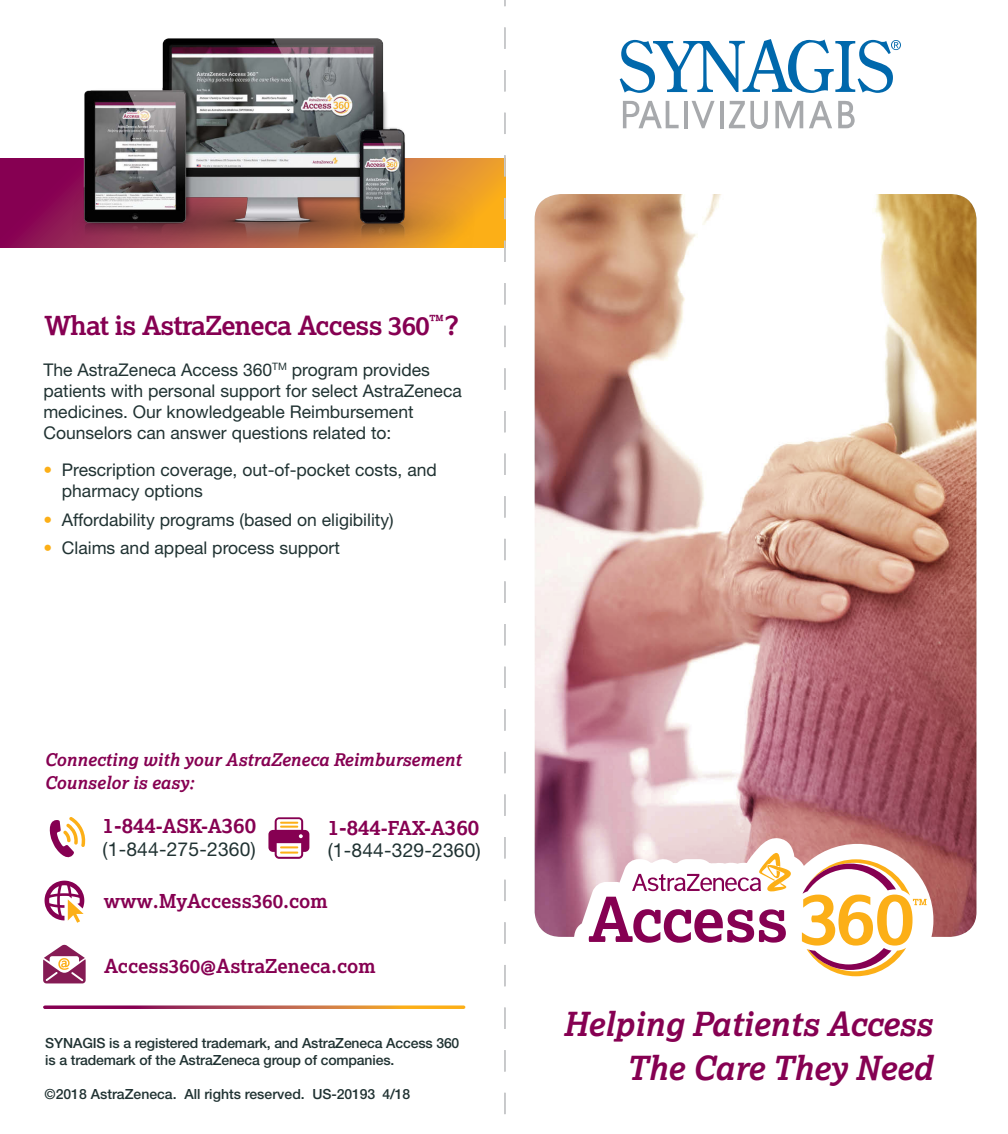
<style>
.page{position:relative;width:1008px;height:1134px;background:#fff}
.page>*{position:absolute;margin:0;border:0;box-sizing:border-box;transform-origin:0 0}
.t1{font:italic 700 33.25px/43.8px "Lexia Da Ma";letter-spacing:-.005em;color:#860052;text-align:right}
.t2{font:700 26.25px "Lexia";letter-spacing:-.025em;color:#860052}
.t3{font:700 21px "Lexia";color:#860052}
.t4{font:700 19.25px "Lexia";color:#860052}
.t5{font:19.25px "Helvetica Neue LT Std";letter-spacing:.01em;color:#203232}
.t6{font:17.5px/21px "Helvetica Neue LT Std";color:#203232}
.t7{font:italic 700 17.5px/22.8px "Lexia Da Ma";color:#860052}
.t8{font:500 14px/16.8px "Helvetica Neue LT Std";letter-spacing:-.01em;color:#203232}
.s1{color:#fcaf17}
.s2{font-size:19.25px}
</style>
<div class="page">
<img style="left:535px;top:194px;width:441px;height:743px;border-radius:26px">
<img style="left:0;top:38px;width:504px;height:209px">
<svg style="left:574px;top:838px;width:359px;height:139px"></svg>
<svg style="left:802px;top:859px;width:126px;height:117px"></svg>
<svg style="left:589px;top:853px;width:205px;height:90px"></svg>
<svg style="left:504px;top:0;width:2px;height:1115px"></svg>
<svg style="left:45px;top:1005px;width:419px;height:4px;background:#c16a5c"></svg>
<svg style="left:45px;top:881px;width:39px;height:42px"></svg>
<svg style="left:49px;top:817px;width:37px;height:41px"></svg>
<svg style="left:268px;top:817px;width:41px;height:42px"></svg>
<svg style="left:43px;top:945px;width:43px;height:38px"></svg>
<svg style="left:620px;top:39px;width:281px;height:54px"></svg>
<svg style="left:809px;top:101px;width:23px;height:27px"></svg>
<svg style="left:623px;top:101px;width:56px;height:27px"></svg>
<hr style="left:684px;top:101px;width:4px;height:27px;background:#a7a9ac">
<hr style="left:720px;top:101px;width:4px;height:27px;background:#a7a9ac">
<svg style="left:692px;top:101px;width:23px;height:27px"></svg>
<svg style="left:729px;top:101px;width:39px;height:28px"></svg>
<svg style="left:775px;top:101px;width:28px;height:27px"></svg>
<svg style="left:838px;top:101px;width:17px;height:27px"></svg>
<p class="t2" style="left:45px;top:309px;width:416px">What is AstraZeneca Access 360<sup>™</sup>?</p>
<p class="t6" style="left:43px;top:359px;width:420px">The AstraZeneca Access 360<sup>TM</sup> program provides patients with personal support for select AstraZeneca medicines. Our knowledgeable Reimbursement Counselors can answer questions related to:</p>
<p class="t6" style="left:62px;top:459px;width:377px;text-indent:-18px"><span class="s1">•</span> Prescription coverage, out-of-pocket costs, and pharmacy options</p>
<p class="t6" style="left:43px;top:509px;width:352px"><span class="s1">•</span> Affordability programs (based on eligibility)</p>
<p class="t6" style="left:43px;top:537px;width:298px"><span class="s1">•</span> Claims and appeal process support</p>
<p class="t7" style="left:45px;top:749px;width:418px">Connecting with your AstraZeneca Reimbursement<br>Counselor is easy:</p>
<p class="t3" style="left:103px;top:812px;width:155px">1-844<span class="s2">-ASK-A</span>360</p>
<p class="t5" style="left:103px;top:837px;width:155px">(1-844-275-2360)</p>
<p class="t3" style="left:328px;top:814px;width:153px">1-844<span class="s2">-FAX-A</span>360</p>
<p class="t5" style="left:328px;top:839px;width:155px">(1-844-329-2360)</p>
<p class="t4" style="left:104px;top:889px;width:225px">www.MyAccess360.com</p>
<p class="t4" style="left:104px;top:954px;width:273px">Access360@AstraZeneca.com</p>
<p class="t8" style="left:45px;top:1034px;width:416px">SYNAGIS is a registered trademark, and AstraZeneca Access 360 is a trademark of the AstraZeneca group of companies.</p>
<p class="t8" style="left:45px;top:1085px;width:367px">©2018 AstraZeneca. All rights reserved. US-20193 4/18</p>
<p class="t1" style="left:563px;top:1002px;width:370px">Helping Patients Access<br>The Care They Need</p>
</div>
